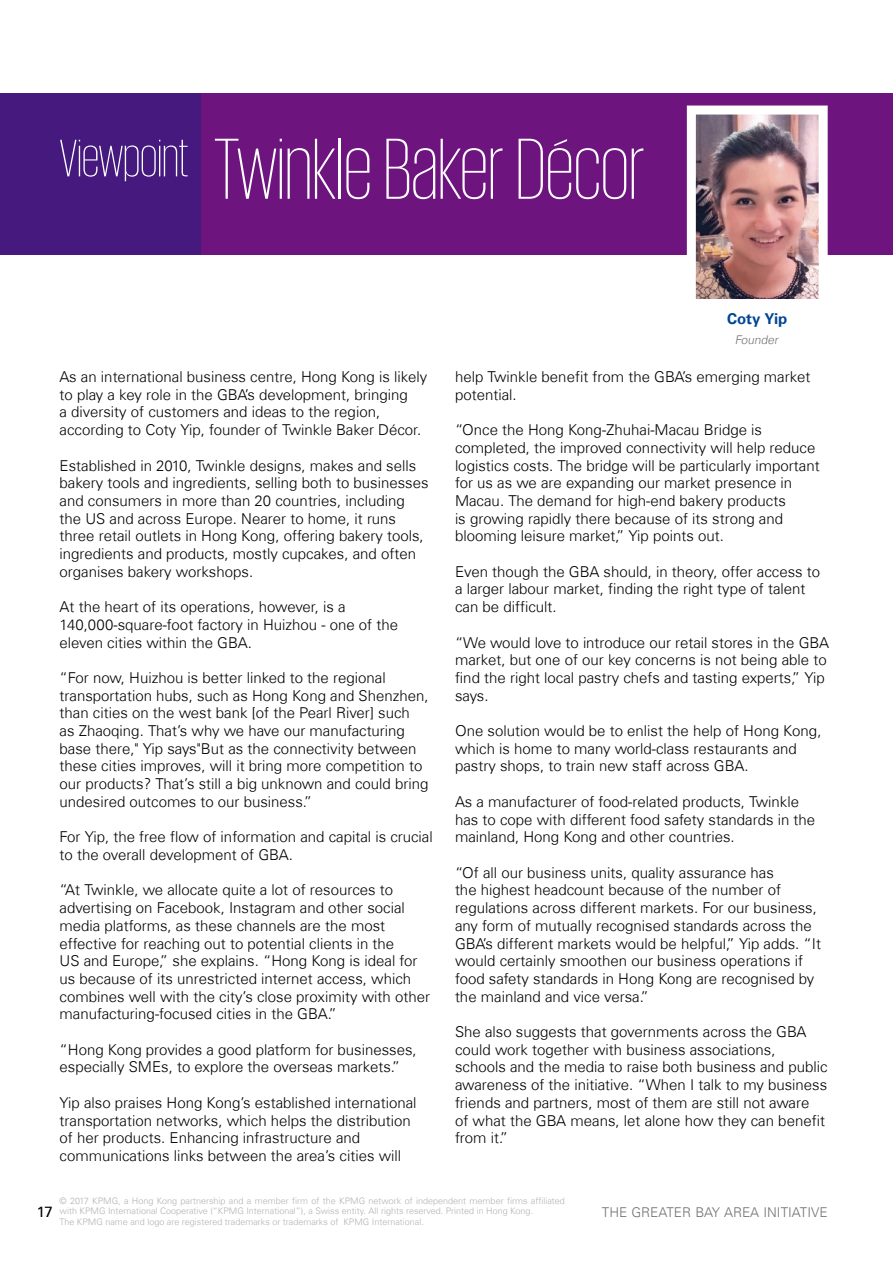
<style>
.page{position:relative;width:893px;height:1263px;background:#fff}
.page>*{position:absolute;margin:0;border:0;box-sizing:border-box;transform-origin:0 0}
.t1{font:200 88.5px "KPMG";color:#fff}
.t2{font:200 54px "KPMG";color:#fff}
.t3{font:300 15px/17.7px "Universfor KPMG";color:#000}
.t4{font:700 15px "Universfor KPMG";color:#004595}
.t5{font:15px "Universfor KPMG";color:#000}
.t6{font:300 13.5px "Universfor KPMG";color:#727171}
.t7{font:italic 300 12px "Universfor KPMG";color:#727171}
.t8{font:300 9px/10.5px "Universfor KPMG";color:#b1b1b2}
</style>
<div class="page">
<div style="left:200px;top:94px;width:693px;height:161px;background:#6e147f"></div>
<img style="left:697px;top:116px;width:121px;height:182px">
<div style="left:687px;top:106px;width:141px;height:202px;border:9px solid #fff"></div>
<div style="left:0;top:94px;width:200px;height:161px;background:#45197e"></div>
<h2 class="t2" style="left:60px;top:133px;width:131px">Viewpoint</h2>
<h1 class="t1" style="left:214px;top:127px;width:433px">Twinkle Baker Décor</h1>
<p class="t4" style="left:727px;top:310px;width:62px">Coty Yip</p>
<p class="t7" style="left:735px;top:332px;width:48px">Founder</p>
<p class="t3" style="left:60px;top:368px;width:369px">As an international business centre, Hong Kong is likely to play a key role in the GBA’s development, bringing<br>a diversity of customers and ideas to the region, according to Coty Yip, founder of Twinkle Baker Décor.</p>
<p class="t3" style="left:60px;top:456px;width:370px">Established in 2010, Twinkle designs, makes and sells bakery tools and ingredients, selling both to businesses and consumers in more than 20 countries, including the US and across Europe. Nearer to home, it runs three retail outlets in Hong Kong, offering bakery tools, ingredients and products, mostly cupcakes, and often organises bakery workshops.</p>
<p class="t3" style="left:60px;top:598px;width:340px">At the heart of its operations, however, is a<br>140,000-square-foot factory in Huizhou - one of the eleven cities within the GBA.</p>
<p class="t3" style="left:60px;top:669px;width:371px">“For now, Huizhou is better linked to the regional transportation hubs, such as Hong Kong and Shenzhen, than cities on the west bank [of the Pearl River] such as Zhaoqing. That’s why we have our manufacturing base there," Yip says"But as the connectivity between these cities improves, will it bring more competition to our products? That’s still a big unknown and could bring undesired outcomes to our business.”</p>
<p class="t3" style="left:60px;top:828px;width:375px">For Yip, the free flow of information and capital is crucial to the overall development of GBA.</p>
<p class="t3" style="left:60px;top:881px;width:372px">“At Twinkle, we allocate quite a lot of resources to advertising on Facebook, Instagram and other social media platforms, as these channels are the most effective for reaching out to potential clients in the<br>US and Europe,” she explains. “Hong Kong is ideal for us because of its unrestricted internet access, which combines well with the city’s close proximity with other manufacturing-focused cities in the GBA.”</p>
<p class="t3" style="left:60px;top:1040px;width:359px">“Hong Kong provides a good platform for businesses, especially SMEs, to explore the overseas markets.”</p>
<p class="t3" style="left:60px;top:1093px;width:359px">Yip also praises Hong Kong’s established international transportation networks, which helps the distribution of her products. Enhancing infrastructure and communications links between the area’s cities will</p>
<p class="t3" style="left:455px;top:368px;width:357px">help Twinkle benefit from the GBA’s emerging market potential.</p>
<p class="t3" style="left:455px;top:421px;width:366px">“Once the Hong Kong-Zhuhai-Macau Bridge is completed, the improved connectivity will help reduce logistics costs. The bridge will be particularly important for us as we are expanding our market presence in Macau. The demand for high-end bakery products<br>is growing rapidly there because of its strong and blooming leisure market,” Yip points out.</p>
<p class="t3" style="left:455px;top:562px;width:367px">Even though the GBA should, in theory, offer access to a larger labour market, finding the right type of talent can be difficult.</p>
<p class="t3" style="left:455px;top:633px;width:376px">“We would love to introduce our retail stores in the GBA market, but one of our key concerns is not being able to find the right local pastry chefs and tasting experts,” Yip says.</p>
<p class="t3" style="left:455px;top:722px;width:368px">One solution would be to enlist the help of Hong Kong, which is home to many world-class restaurants and pastry shops, to train new staff across GBA.</p>
<p class="t3" style="left:455px;top:793px;width:362px">As a manufacturer of food-related products, Twinkle has to cope with different food safety standards in the mainland, Hong Kong and other countries.</p>
<p class="t3" style="left:455px;top:863px;width:368px">“Of all our business units, quality assurance has<br>the highest headcount because of the number of regulations across different markets. For our business, any form of mutually recognised standards across the GBA’s different markets would be helpful,” Yip adds. “It would certainly smoothen our business operations if food safety standards in Hong Kong are recognised by the mainland and vice versa.”</p>
<p class="t3" style="left:455px;top:1023px;width:374px">She also suggests that governments across the GBA could work together with business associations, schools and the media to raise both business and public awareness of the initiative. “When I talk to my business friends and partners, most of them are still not aware<br>of what the GBA means, let alone how they can benefit from it.”</p>
<p class="t8" style="left:60px;top:1195px;width:507px">© 2017 KPMG, a Hong Kong partnership and a member firm of the KPMG network of independent member firms affiliated with KPMG International Cooperative (“KPMG International”), a Swiss entity. All rights reserved. Printed in Hong Kong.<br>The KPMG name and logo are registered trademarks or trademarks of KPMG International.</p>
<p class="t5" style="left:37px;top:1203px;width:17px">17</p>
<p class="t6" style="left:602px;top:1204px;width:227px">THE GREATER BAY AREA INITIATIVE</p>
</div>
